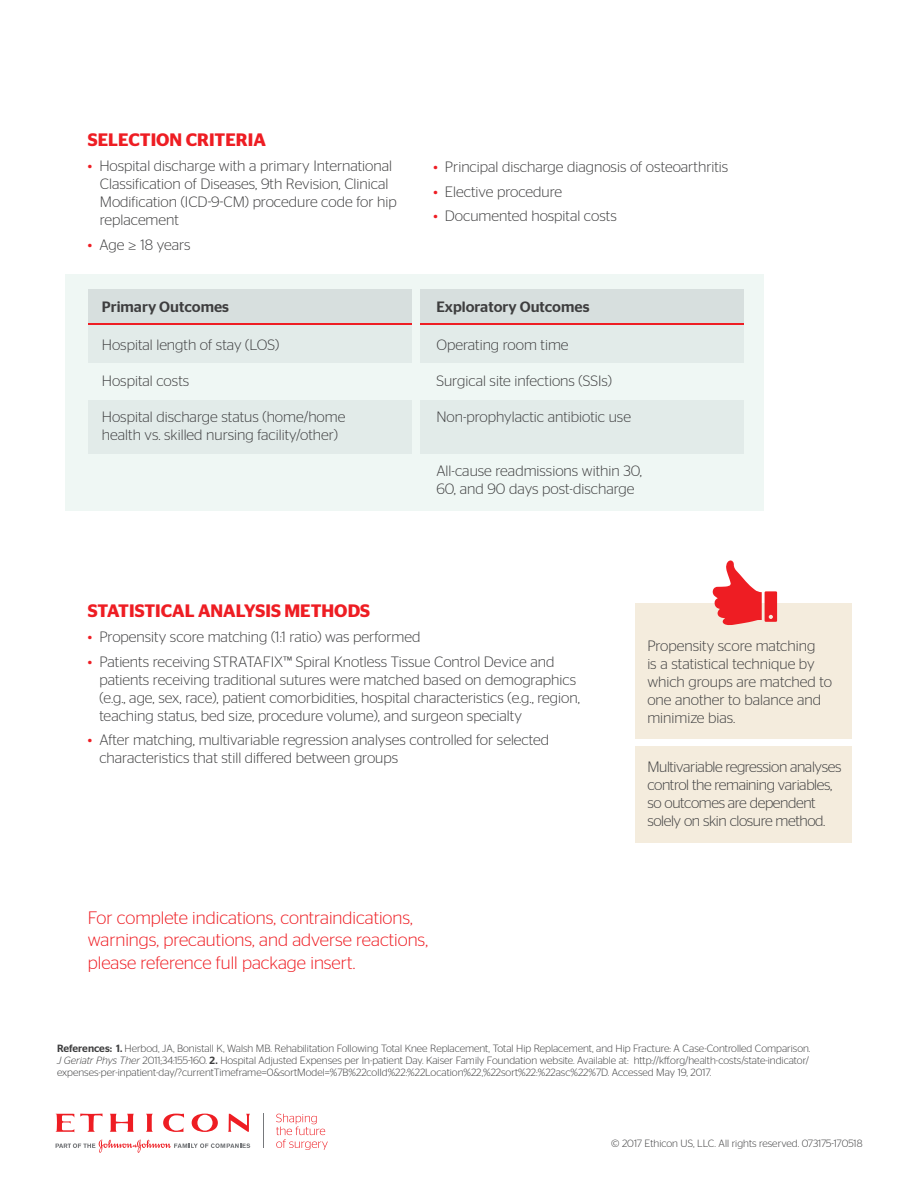
<style>
.page{position:relative;width:918px;height:1188px;background:#fff}
.page>*{position:absolute;margin:0;border:0;box-sizing:border-box;transform-origin:0 0}
.t1{font:300 18px/22.5px "Stag Sans";color:#ee1d23}
.t2{font:600 18px "Stag Sans";color:#ee1d23}
.t3{font:300 15px/18px "Stag Sans";color:#3e3e3f}
.t4{font:300 15px/18px "Stag Sans";letter-spacing:-.025em;color:#3e3e3f}
.t5{font:500 15px "Stag Sans";color:#3e3e3f}
.t6{font:300 10.5px/12px "Stag Sans";color:#3e3e3f}
.s1{color:#ee1d23}
.s2{font-family:"Myriad Pro"}
.s3{font-weight:500}
.s4{font-style:italic}
</style>
<div class="page">
<div style="left:66px;top:275px;width:698px;height:236px;background:#eff7f4"></div>
<div style="left:88px;top:289px;width:323px;height:35px;background:#d7dfde"></div>
<div style="left:420px;top:289px;width:323px;height:35px;background:#d7dfde"></div>
<div style="left:88px;top:324px;width:323px;height:38px;background:#e2ebe9"></div>
<div style="left:420px;top:324px;width:323px;height:38px;background:#e2ebe9"></div>
<div style="left:88px;top:400px;width:323px;height:54px;background:#e2ebe9"></div>
<div style="left:420px;top:400px;width:323px;height:54px;background:#e2ebe9"></div>
<hr style="left:88px;top:323px;width:323px;height:2px;background:#ee1d23">
<hr style="left:420px;top:323px;width:323px;height:2px;background:#ee1d23">
<svg style="left:276px;top:1114px;width:52px;height:36px"></svg>
<hr style="left:263px;top:1114px;width:1px;height:34px;background:#76787b">
<svg style="left:56px;top:1114px;width:18px;height:18px"></svg>
<svg style="left:80px;top:1114px;width:23px;height:18px"></svg>
<svg style="left:110px;top:1114px;width:24px;height:18px"></svg>
<svg style="left:146px;top:1114px;width:7px;height:18px"></svg>
<svg style="left:163px;top:1114px;width:21px;height:18px"></svg>
<svg style="left:228px;top:1114px;width:22px;height:18px"></svg>
<svg style="left:192px;top:1114px;width:26px;height:18px"></svg>
<svg style="left:56px;top:1140px;width:194px;height:13px"></svg>
<div style="left:636px;top:603px;width:216px;height:136px;background:#f4ecdd"></div>
<div style="left:636px;top:747px;width:216px;height:96px;background:#f4ecdd"></div>
<svg style="left:713px;top:560px;width:64px;height:65px"></svg>
<p class="t2" style="left:88px;top:130px;width:180px">SELECTION CRITERIA</p>
<p class="t3" style="left:100px;top:157px;width:298px;text-indent:-12px"><span class="s1">•</span> Hospital discharge with a primary International Classification of Diseases, 9th Revision, Clinical Modification (ICD-9-CM) procedure code for hip replacement</p>
<p class="t3" style="left:88px;top:235px;width:104px"><span class="s1">•</span> Age <span class="s2">≥</span> 18 years</p>
<p class="t3" style="left:433px;top:157px;width:296px"><span class="s1">•</span> Principal discharge diagnosis of osteoarthritis</p>
<p class="t3" style="left:433px;top:182px;width:130px"><span class="s1">•</span> Elective procedure</p>
<p class="t3" style="left:433px;top:207px;width:185px"><span class="s1">•</span> Documented hospital costs</p>
<p class="t5" style="left:102px;top:298px;width:129px">Primary Outcomes</p>
<p class="t5" style="left:436px;top:298px;width:155px">Exploratory Outcomes</p>
<p class="t3" style="left:102px;top:335px;width:179px">Hospital length of stay (LOS)</p>
<p class="t3" style="left:436px;top:335px;width:134px">Operating room time</p>
<p class="t3" style="left:102px;top:371px;width:89px">Hospital costs</p>
<p class="t3" style="left:436px;top:371px;width:177px">Surgical site infections (SSIs)</p>
<p class="t3" style="left:102px;top:407px;width:245px">Hospital discharge status (home/home</p>
<p class="t3" style="left:436px;top:407px;width:196px">Non-prophylactic antibiotic use</p>
<p class="t3" style="left:102px;top:425px;width:238px">health vs. skilled nursing facility/other)</p>
<p class="t3" style="left:436px;top:461px;width:207px">All-cause readmissions within 30,<br>60, and 90 days post-discharge</p>
<p class="t2" style="left:88px;top:600px;width:284px">STATISTICAL ANALYSIS METHODS</p>
<p class="t3" style="left:88px;top:627px;width:334px"><span class="s1">•</span> Propensity score matching (1:1 ratio) was performed</p>
<p class="t3" style="left:99px;top:652px;width:482px;text-indent:-12px"><span class="s1">•</span> Patients receiving STRATAFIX™ Spiral Knotless Tissue Control Device and patients receiving traditional sutures were matched based on demographics (e.g., age, sex, race), patient comorbidities, hospital characteristics (e.g., region, teaching status, bed size, procedure volume), and surgeon specialty</p>
<p class="t3" style="left:99px;top:731px;width:451px;text-indent:-12px"><span class="s1">•</span> After matching, multivariable regression analyses controlled for selected characteristics that still differed between groups</p>
<p class="t1" style="left:88px;top:906px;width:342px">For complete indications, contraindications, warnings, precautions, and adverse reactions, please reference full package insert.</p>
<p class="t3" style="left:647px;top:636px;width:186px">Propensity score matching<br>is a statistical technique by which groups are matched to one another to balance and minimize bias.</p>
<p class="t4" style="left:647px;top:757px;width:196px">Multivariable regression analyses control the remaining variables, so outcomes are dependent solely on skin closure method.</p>
<p class="t6" style="left:57px;top:1043px;width:755px"><span class="s3">References: 1.</span> Herbod, JA, Bonistall K, Walsh MB. Rehabilitation Following Total Knee Replacement, Total Hip Replacement, and Hip Fracture: A Case-Controlled Comparison.<br><span class="s4">J Geriatr Phys Ther</span> 2011;34:155-160. <span class="s3">2.</span> Hospital Adjusted Expenses per In-patient Day. Kaiser Family Foundation website. Available at: http://kff.org/health-costs/state-indicator/ expenses-per-inpatient-day/?currentTimeframe=0&amp;sortModel=%7B%22colId%22:%22Location%22,%22sort%22:%22asc%22%7D. Accessed May 19, 2017.</p>
<p class="t6" style="left:611px;top:1138px;width:253px">© 2017 Ethicon US, LLC. All rights reserved. 073175-170518</p>
</div>
